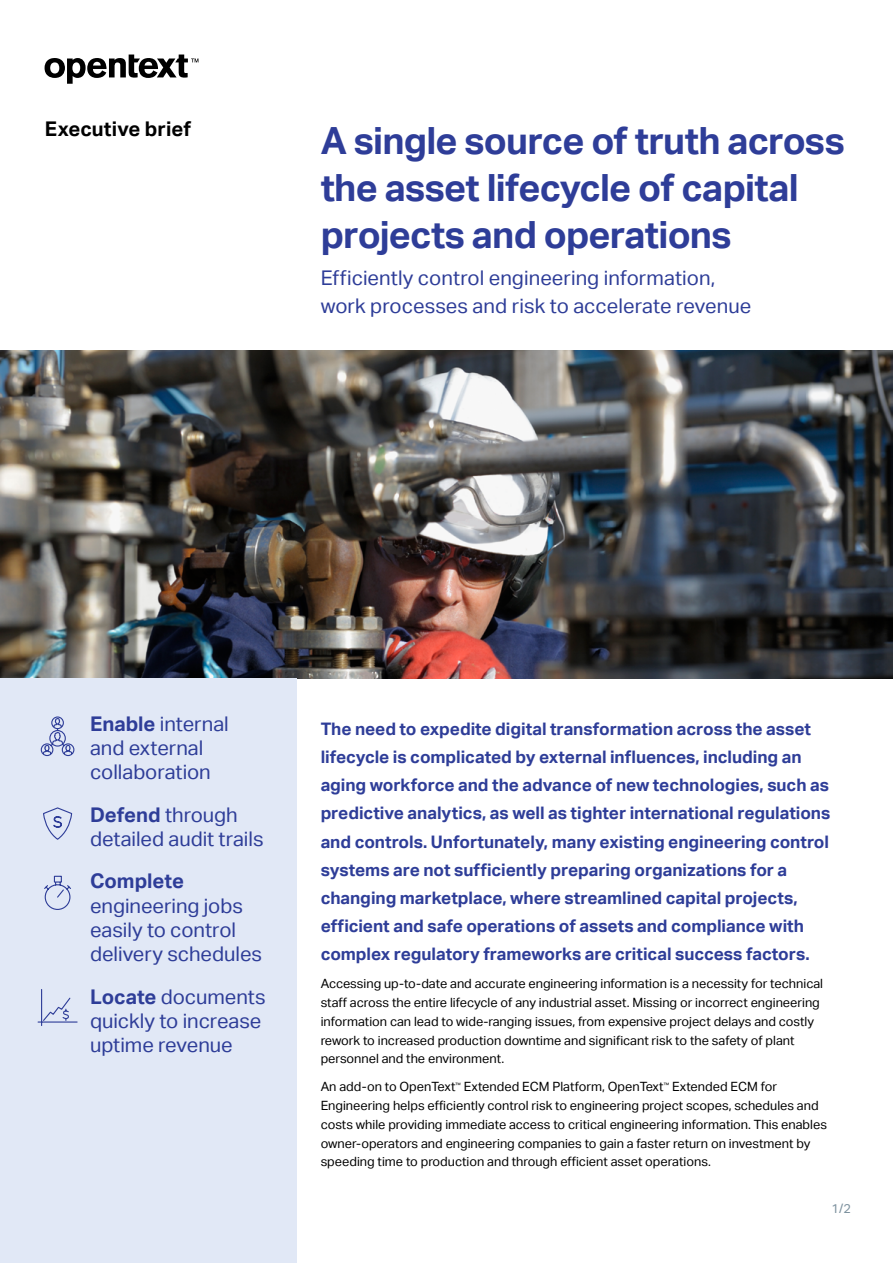
<style>
.page{position:relative;width:893px;height:1263px;background:#fff}
.page>*{position:absolute;margin:0;border:0;box-sizing:border-box;transform-origin:0 0}
.t1{font:700 37.5px/46.8px "Aktiv Grotesk";letter-spacing:-.02em;color:#2e3d98}
.t2{font:20.25px/24.3px "Aktiv Grotesk";color:#2e3d98}
.t3{font:700 20.25px "Aktiv Grotesk";color:#000}
.t4{font:700 20.25px "Aktiv Grotesk";letter-spacing:-.005em;color:#2e3d98}
.t5{font:700 17.25px/28px "Aktiv Grotesk";letter-spacing:-.005em;color:#2e3d98}
.t6{font:12.75px/18.8px "Aktiv Grotesk";color:#000}
.t7{font:12.75px "Aktiv Grotesk";color:#7e929f}
.s1{font-weight:700}
</style>
<div class="page">
<svg style="left:45px;top:55px;width:153px;height:29px"></svg>
<img style="left:0;top:351px;width:893px;height:328px">
<div style="left:0;top:679px;width:297px;height:584px;background:#e1e8f6"></div>
<svg style="left:40px;top:716px;width:35px;height:41px"></svg>
<svg style="left:37px;top:989px;width:41px;height:37px"></svg>
<svg style="left:43px;top:807px;width:30px;height:33px"></svg>
<svg style="left:44px;top:875px;width:27px;height:35px"></svg>
<h2 class="t3" style="left:45px;top:117px;width:148px">Executive brief</h2>
<h1 class="t1" style="left:321px;top:117px;width:526px">A single source of truth across the asset lifecycle of capital projects and operations</h1>
<h2 class="t2" style="left:321px;top:264px;width:432px;line-height:28.2px">Efficiently control engineering information, work processes and risk to accelerate revenue</h2>
<h2 class="t2" style="left:90px;top:712px;width:140px"><span class="s1">Enable</span> internal and external collaboration</h2>
<h2 class="t2" style="left:90px;top:802px;width:175px"><span class="s1">Defend</span> through detailed audit trails</h2>
<h2 class="t4" style="left:90px;top:869px;width:95px">Complete</h2>
<h2 class="t2" style="left:90px;top:893px;width:174px">engineering jobs easily to control delivery schedules</h2>
<h2 class="t2" style="left:90px;top:984px;width:177px"><span class="s1">Locate</span> documents quickly to increase uptime revenue</h2>
<p class="t5" style="left:321px;top:715px;width:511px">The need to expedite digital transformation across the asset lifecycle is complicated by external influences, including an aging workforce and the advance of new technologies, such as predictive analytics, as well as tighter international regulations and controls. Unfortunately, many existing engineering control systems are not sufficiently preparing organizations for a changing marketplace, where streamlined capital projects, efficient and safe operations of assets and compliance with complex regulatory frameworks are critical success factors.</p>
<p class="t6" style="left:321px;top:974px;width:504px">Accessing up-to-date and accurate engineering information is a necessity for technical staff across the entire lifecycle of any industrial asset. Missing or incorrect engineering information can lead to wide-ranging issues, from expensive project delays and costly rework to increased production downtime and significant risk to the safety of plant personnel and the environment.</p>
<p class="t6" style="left:321px;top:1077px;width:508px">An add-on to OpenText<sup>™</sup> Extended ECM Platform, OpenText<sup>™</sup> Extended ECM for Engineering helps efficiently control risk to engineering project scopes, schedules and costs while providing immediate access to critical engineering information. This enables owner-operators and engineering companies to gain a faster return on investment by speeding time to production and through efficient asset operations.</p>
<p class="t7" style="left:832px;top:1201px;width:21px">1/2</p>
</div>
